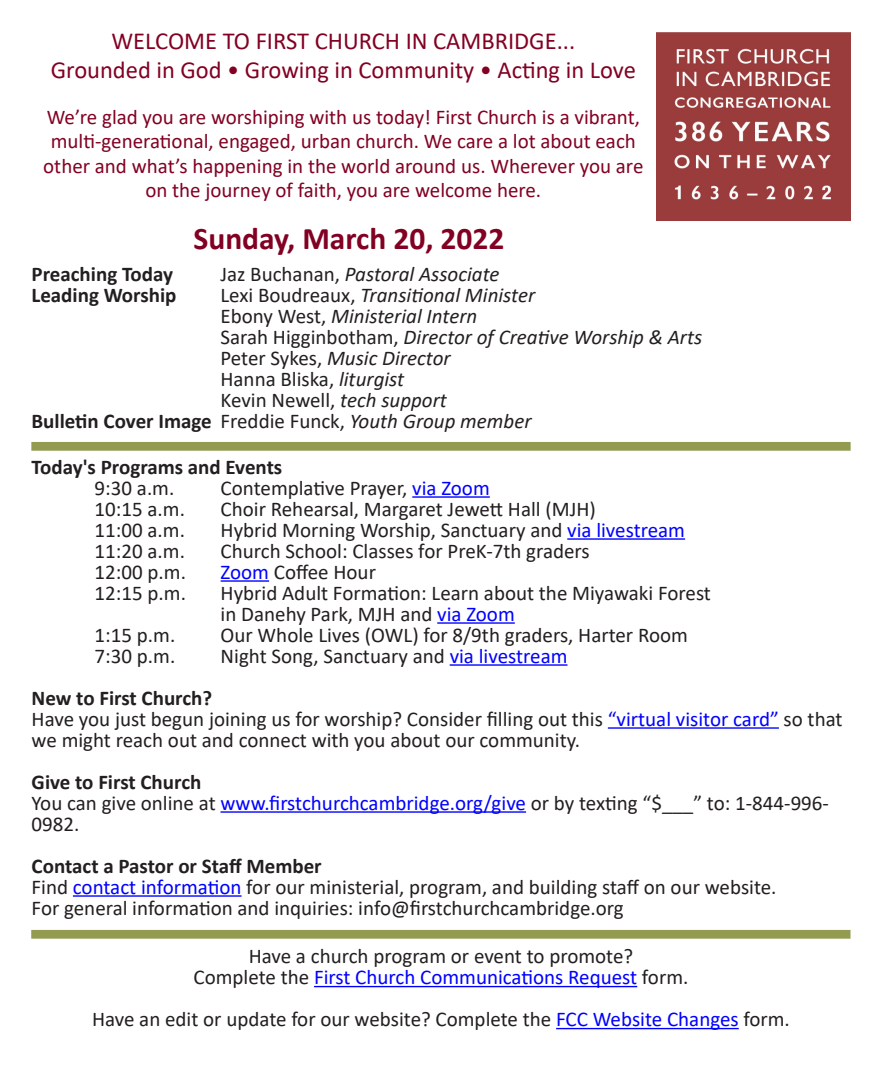
<style>
.page{position:relative;width:882px;height:1071px;background:#fff}
.page>*{position:absolute;margin:0;border:0;box-sizing:border-box;transform-origin:0 0}
.Paragraph_Style_1{font:700 31.5px "Calibri";color:#820123}
.t1{font:24.5px "Calibri";color:#820123}
.Paragraph_Style_1-2{font:21px/21px "Calibri";color:#231f20}
.Paragraph_Style_1-3{font:21px/24.5px "Calibri";color:#820123;text-align:center}
.Paragraph_Style_1-4{font:italic 21px "Calibri";color:#231f20}
.Paragraph_Style_1-5{font:700 21px "Calibri";color:#231f20}
.Paragraph_Style_1-6{font:21px "Calibri";color:#00f}
.s1{font-style:normal}
.s2{font-style:italic}
.s3{font-weight:400}
.s4{font-weight:400;font-style:italic}
.s5{color:#00f}
.s6{color:#231f20}
</style>
<div class="page">
<hr style="left:412px;top:496px;width:78px;height:2px;background:#00f">
<hr style="left:567px;top:538px;width:118px;height:2px;background:#00f">
<hr style="left:221px;top:580px;width:48px;height:2px;background:#00f">
<hr style="left:437px;top:622px;width:78px;height:2px;background:#00f">
<hr style="left:450px;top:664px;width:117px;height:2px;background:#00f">
<hr style="left:608px;top:727px;width:171px;height:2px;background:#00f">
<hr style="left:221px;top:811px;width:305px;height:2px;background:#00f">
<hr style="left:73px;top:895px;width:169px;height:2px;background:#00f">
<hr style="left:314px;top:986px;width:323px;height:1px;background:#00f">
<hr style="left:556px;top:1028px;width:183px;height:1px;background:#00f">
<div style="left:31px;top:442px;width:820px;height:9px;background:#939b50"></div>
<div style="left:31px;top:930px;width:819px;height:9px;background:#939b50"></div>
<img style="left:657px;top:33px;width:193px;height:188px">
<p class="t1" style="left:111px;top:23px;width:465px">WELCOME TO FIRST CHURCH IN CAMBRIDGE...</p>
<p class="t1" style="left:51px;top:53px;width:587px">Grounded in God • Growing in Community • Acting in Love</p>
<p class="Paragraph_Style_1-3" style="left:43px;top:104px;width:602px">We’re glad you are worshiping with us today! First Church is a vibrant, multi-generational, engaged, urban church. We care a lot about each other and what’s happening in the world around us. Wherever you are on the journey of faith, you are welcome here.</p>
<p class="Paragraph_Style_1" style="left:194px;top:216px;width:312px">Sunday, March 20, 2022</p>
<p class="Paragraph_Style_1-5" style="left:32px;top:259px;width:143px">Preaching Today</p>
<p class="Paragraph_Style_1-4" style="left:220px;top:259px;width:281px"><span class="s1">Jaz Buchanan,</span> Pastoral Associate</p>
<p class="Paragraph_Style_1-5" style="left:32px;top:280px;width:147px">Leading Worship</p>
<p class="Paragraph_Style_1-4" style="left:220px;top:280px;width:316px"><span class="s1">Lexi Boudreaux,</span> Transitional Minister</p>
<p class="Paragraph_Style_1-4" style="left:220px;top:301px;width:258px"><span class="s1">Ebony West,</span> Ministerial Intern</p>
<p class="Paragraph_Style_1-4" style="left:220px;top:322px;width:483px"><span class="s1">Sarah Higginbotham,</span> Director of Creative Worship &amp; Arts</p>
<p class="Paragraph_Style_1-4" style="left:220px;top:343px;width:232px"><span class="s1">Peter Sykes,</span> Music Director</p>
<p class="Paragraph_Style_1-2" style="left:220px;top:368px;width:185px">Hanna Bliska, <span class="s2">liturgist</span></p>
<p class="Paragraph_Style_1-2" style="left:220px;top:389px;width:228px">Kevin Newell, <span class="s2">tech support</span></p>
<p class="Paragraph_Style_1-5" style="left:32px;top:406px;width:502px">Bulletin Cover Image <span class="s3">Freddie Funck,</span> <span class="s4">Youth Group member</span></p>
<p class="Paragraph_Style_1-5" style="left:32px;top:452px;width:252px">Today's Programs and Events</p>
<p class="Paragraph_Style_1-2" style="left:95px;top:477px;width:81px">9:30 a.m.</p>
<p class="Paragraph_Style_1-2" style="left:221px;top:477px;width:271px">Contemplative Prayer, <span class="s5">via Zoom</span></p>
<p class="Paragraph_Style_1-2" style="left:95px;top:498px;width:92px">10:15 a.m.</p>
<p class="Paragraph_Style_1-2" style="left:221px;top:498px;width:377px">Choir Rehearsal, Margaret Jewett Hall (MJH)</p>
<p class="Paragraph_Style_1-2" style="left:95px;top:519px;width:92px">11:00 a.m.</p>
<p class="Paragraph_Style_1-2" style="left:221px;top:519px;width:466px">Hybrid Morning Worship, Sanctuary and <span class="s5">via livestream</span></p>
<p class="Paragraph_Style_1-2" style="left:95px;top:540px;width:92px">11:20 a.m.</p>
<p class="Paragraph_Style_1-2" style="left:221px;top:540px;width:371px">Church School: Classes for PreK-7th graders</p>
<p class="Paragraph_Style_1-2" style="left:95px;top:561px;width:93px">12:00 p.m.</p>
<p class="Paragraph_Style_1-2" style="left:221px;top:561px;width:157px"><span class="s5">Zoom</span> Coffee Hour</p>
<p class="Paragraph_Style_1-2" style="left:95px;top:582px;width:93px">12:15 p.m.</p>
<p class="Paragraph_Style_1-2" style="left:221px;top:582px;width:492px">Hybrid Adult Formation: Learn about the Miyawaki Forest</p>
<p class="Paragraph_Style_1-2" style="left:221px;top:603px;width:296px">in Danehy Park, MJH and <span class="s5">via Zoom</span></p>
<p class="Paragraph_Style_1-2" style="left:95px;top:624px;width:82px">1:15 p.m.</p>
<p class="Paragraph_Style_1-2" style="left:221px;top:624px;width:469px">Our Whole Lives (OWL) for 8/9th graders, Harter Room</p>
<p class="Paragraph_Style_1-2" style="left:95px;top:645px;width:82px">7:30 p.m.</p>
<p class="Paragraph_Style_1-2" style="left:221px;top:645px;width:348px">Night Song, Sanctuary and <span class="s5">via livestream</span></p>
<p class="Paragraph_Style_1-5" style="left:32px;top:683px;width:182px">New to First Church?</p>
<p class="Paragraph_Style_1-2" style="left:32px;top:708px;width:813px">Have you just begun joining us for worship? Consider filling out this <span class="s5">“virtual visitor card”</span> so that we might reach out and connect with you about our community.</p>
<p class="Paragraph_Style_1-5" style="left:32px;top:767px;width:171px">Give to First Church</p>
<p class="Paragraph_Style_1-2" style="left:32px;top:792px;width:799px">You can give online at <span class="s5">www.firstchurchcambridge.org/give</span> or by texting “$___” to: 1-844-996-<br>0982.</p>
<p class="Paragraph_Style_1-5" style="left:32px;top:851px;width:292px">Contact a Pastor or Staff Member</p>
<p class="Paragraph_Style_1-2" style="left:32px;top:876px;width:746px">Find <span class="s5">contact information</span> for our ministerial, program, and building staff on our website.</p>
<p class="Paragraph_Style_1-2" style="left:32px;top:897px;width:594px">For general information and inquiries: info@firstchurchcambridge.org</p>
<p class="Paragraph_Style_1-2" style="left:249px;top:945px;width:386px">Have a church program or event to promote?</p>
<p class="Paragraph_Style_1-6" style="left:194px;top:963px;width:496px"><span class="s6">Complete the</span> First Church Communications Request <span class="s6">form.</span></p>
<p class="Paragraph_Style_1-2" style="left:92px;top:1008px;width:699px">Have an edit or update for our website? Complete the <span class="s5">FCC Website Changes</span> form.</p>
</div>
